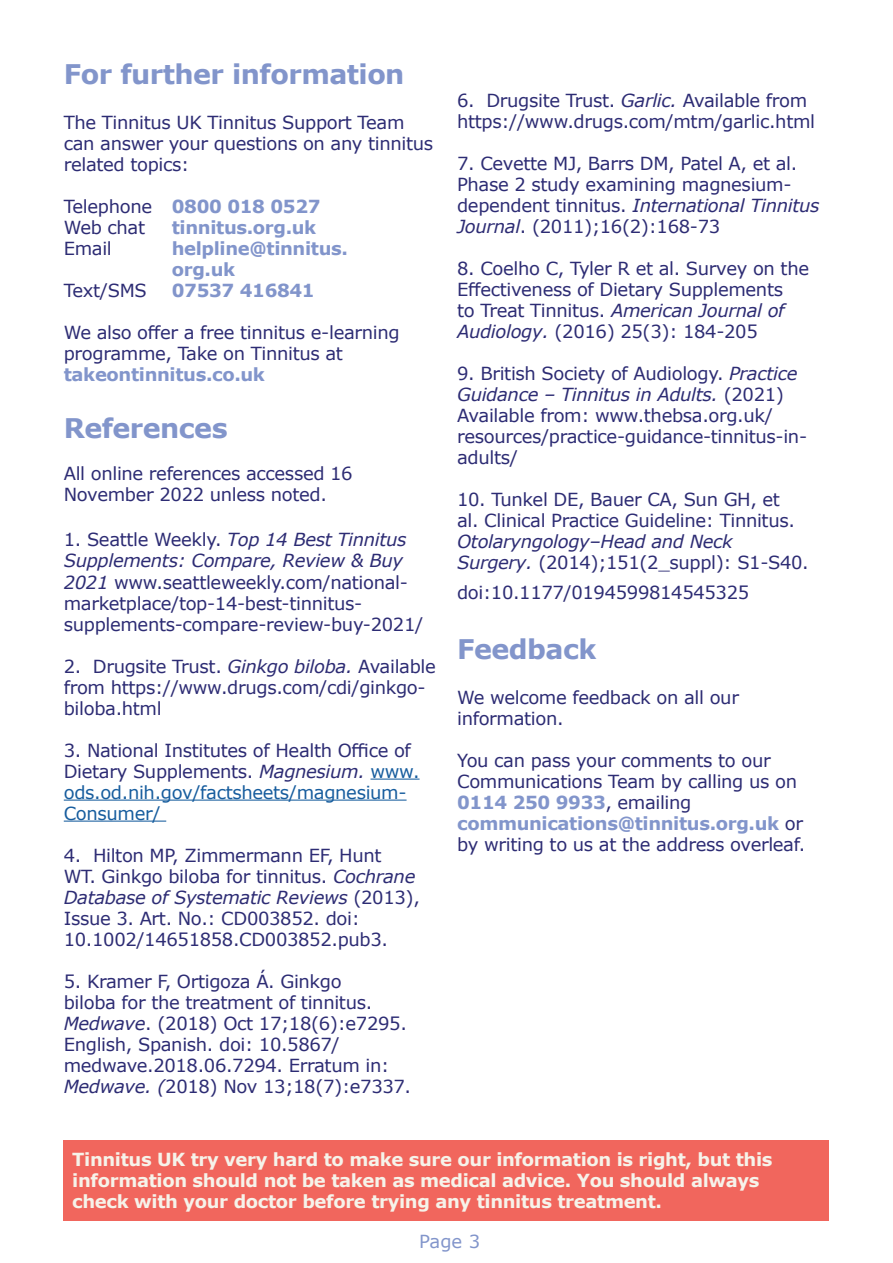
<style>
.page{position:relative;width:893px;height:1263px;background:#fff}
.page>*{position:absolute;margin:0;border:0;box-sizing:border-box;transform-origin:0 0}
.t1{font:700 27px "Verdana";letter-spacing:-.02em;color:#8295cb}
.t2{font:18px/21px "Verdana";letter-spacing:-.02em;color:#2d2c74}
.t3{font:700 18px/21px "Verdana";letter-spacing:-.02em;color:#f6f3ea}
.t4{font:700 18px/21px "Verdana";letter-spacing:-.02em;color:#8295cb}
.t5{font:18px "Verdana";color:#8295cb}
.s1{font-weight:400;color:#2d2c74}
.s2{font-weight:700;color:#8295cb}
.s3{font-style:italic}
.s4{color:#175d9e}
</style>
<div class="page">
<div style="left:64px;top:1140px;width:765px;height:80px;background:#f1665d"></div>
<hr style="left:370px;top:778px;width:50px;height:2px;background:#175d9e">
<hr style="left:64px;top:799px;width:343px;height:2px;background:#175d9e">
<hr style="left:64px;top:820px;width:102px;height:2px;background:#175d9e">
<p class="t1" style="left:64px;top:55px;width:342px">For further information</p>
<p class="t2" style="left:64px;top:112px;width:371px">The Tinnitus UK Tinnitus Support Team can answer your questions on any tinnitus related topics:</p>
<p class="t4" style="left:64px;top:196px;width:258px"><span class="s1">Telephone</span> 0800 018 0527</p>
<p class="t2" style="left:64px;top:217px;width:83px">Web chat</p>
<p class="t4" style="left:172px;top:217px;width:146px">tinnitus.org.uk</p>
<p class="t2" style="left:64px;top:238px;width:50px">Email</p>
<p class="t4" style="left:172px;top:238px;width:178px">helpline@tinnitus. org.uk</p>
<p class="t2" style="left:64px;top:280px;width:85px">Text/SMS</p>
<p class="t4" style="left:172px;top:280px;width:144px">07537 416841</p>
<p class="t2" style="left:64px;top:322px;width:337px">We also offer a free tinnitus e-learning programme, Take on Tinnitus at <span class="s2">takeontinnitus.co.uk</span></p>
<p class="t1" style="left:64px;top:409px;width:165px">References</p>
<p class="t2" style="left:64px;top:463px;width:290px">All online references accessed 16<br>November 2022 unless noted.</p>
<p class="t2" style="left:64px;top:529px;width:361px">1. Seattle Weekly. <span class="s3">Top 14 Best Tinnitus Supplements: Compare, Review &amp; Buy 2021</span> www.seattleweekly.com/national&shy;marketplace/top-14-best-tinnitus&shy;supplements-compare-review-buy-2021/</p>
<p class="t2" style="left:64px;top:655px;width:374px">2. Drugsite Trust. <span class="s3">Ginkgo biloba.</span> Available from https://www.drugs.com/cdi/ginkgo&shy;biloba.html</p>
<p class="t2" style="left:64px;top:739px;width:357px">3. National Institutes of Health Office of Dietary Supplements. <span class="s3">Magnesium.</span> <span class="s4">www. ods.od.nih.gov/factsheets/magnesium-Consumer/</span></p>
<p class="t2" style="left:64px;top:844px;width:358px">4. Hilton MP, Zimmermann EF, Hunt<br>WT. Ginkgo biloba for tinnitus. <span class="s3">Cochrane Database of Systematic Reviews</span> (2013), Issue 3. Art. No.: CD003852. doi:<br>10.1002/14651858.CD003852.pub3.</p>
<p class="t2" style="left:64px;top:970px;width:349px">5. Kramer F, Ortigoza Á. Ginkgo<br>biloba for the treatment of tinnitus.<br><span class="s3">Medwave</span>. (2018) Oct 17;18(6):e7295.<br>English, Spanish. doi: 10.5867/ medwave.2018.06.7294. Erratum in:<br><span class="s3">Medwave. (</span>2018) Nov 13;18(7):e7337.</p>
<p class="t2" style="left:457px;top:90px;width:359px">6. Drugsite Trust. <span class="s3">Garlic.</span> Available from https://www.drugs.com/mtm/garlic.html</p>
<p class="t2" style="left:457px;top:153px;width:364px">7. Cevette MJ, Barrs DM, Patel A, et al.<br>Phase 2 study examining magnesium&shy;dependent tinnitus. <span class="s3">International Tinnitus Journal</span>. (2011);16(2):168-73</p>
<p class="t2" style="left:457px;top:258px;width:353px">8. Coelho C, Tyler R et al. Survey on the Effectiveness of Dietary Supplements<br>to Treat Tinnitus. <span class="s3">American Journal of Audiology.</span> (2016) 25(3): 184-205</p>
<p class="t2" style="left:457px;top:363px;width:352px">9. British Society of Audiology. <span class="s3">Practice Guidance – Tinnitus in Adults.</span> (2021)<br>Available from: www.thebsa.org.uk/ resources/practice-guidance-tinnitus-in&shy;adults/</p>
<p class="t2" style="left:457px;top:489px;width:353px">10. Tunkel DE, Bauer CA, Sun GH, et<br>al. Clinical Practice Guideline: Tinnitus.<br><span class="s3">Otolaryngology–Head and Neck Surgery.</span> (2014);151(2_suppl): S1-S40.</p>
<p class="t2" style="left:457px;top:582px;width:294px">doi:10.1177/0194599814545325</p>
<p class="t1" style="left:457px;top:630px;width:141px">Feedback</p>
<p class="t2" style="left:457px;top:687px;width:283px">We welcome feedback on all our information.</p>
<p class="t2" style="left:457px;top:750px;width:341px">You can pass your comments to our<br>Communications Team by calling us on<br><span class="s2">0114 250 9933</span>, emailing</p>
<p class="t2" style="left:457px;top:813px;width:350px"><span class="s2">communications@tinnitus.org.uk</span> or by writing to us at the address overleaf.</p>
<p class="t3" style="left:72px;top:1148px;width:702px">Tinnitus UK try very hard to make sure our information is right, but this information should not be taken as medical advice. You should always check with your doctor before trying any tinnitus treatment.</p>
<p class="t5" style="left:419px;top:1228px;width:62px">Page 3</p>
</div>
